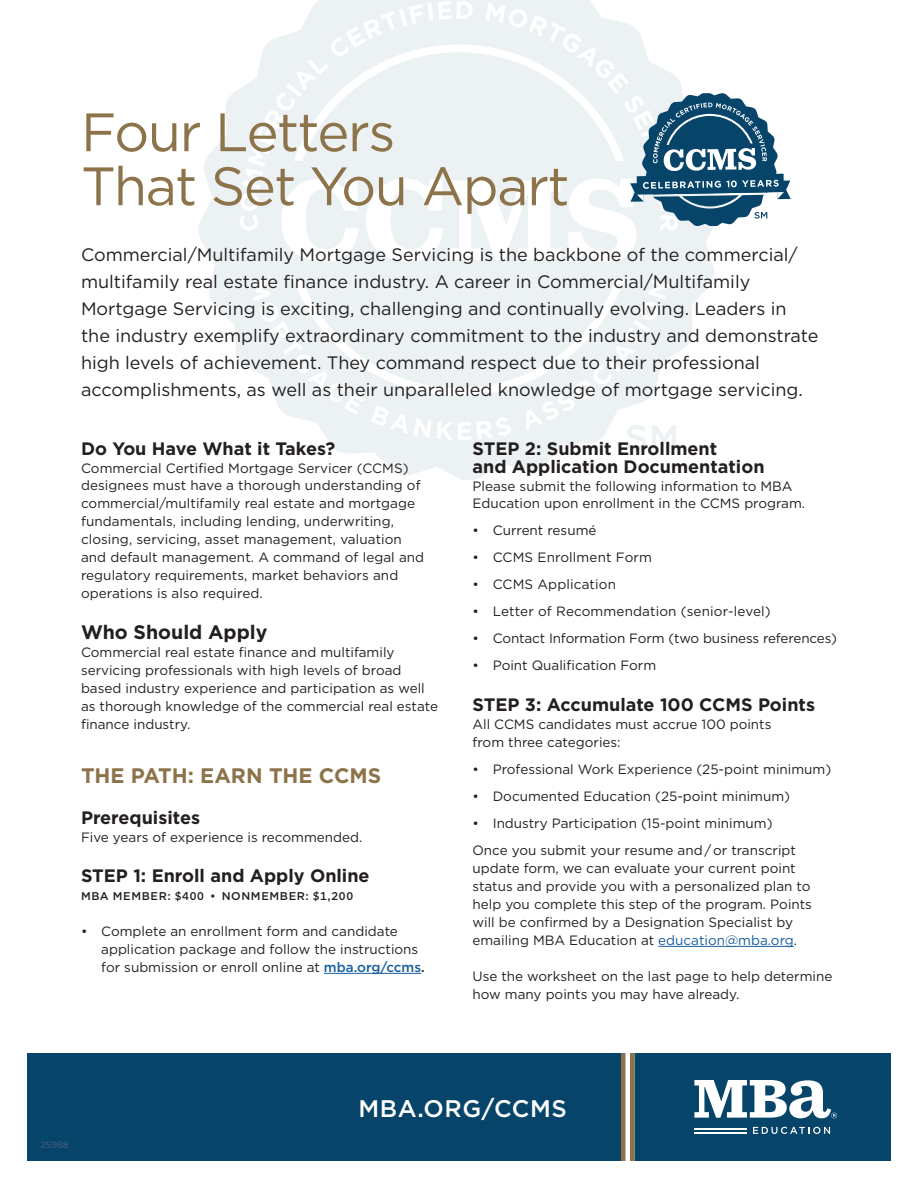
<style>
.page{position:relative;width:918px;height:1188px;background:#fff}
.page>*{position:absolute;margin:0;border:0;box-sizing:border-box;transform-origin:0 0}
.t1{font:54px/54px "Gotham";letter-spacing:-.025em;color:#8d734a}
.t2{font:500 24px "Gotham";letter-spacing:.025em;color:#fff}
.t3{font:700 21px "Gotham";color:#8d734a}
.t4{font:700 19.5px "Gotham";color:#231f20}
.t5{font:18px/27px "Gotham";color:#231f20}
.t6{font:700 18px/18px "Gotham";color:#231f20}
.t7{font:13.5px/18px "Gotham";color:#231f20}
.t8{font:500 11.25px "Gotham";letter-spacing:.055em;color:#231f20}
.t9{font:9px "Gotham";color:#4a6283}
.s1{font-weight:500;color:#175d9e}
.s2{font-weight:500}
.s3{color:#175d9e}
</style>
<div class="page">
<svg style="left:198px;top:0;width:516px;height:479px"></svg>
<svg style="left:249px;top:279px;width:427px;height:171px"></svg>
<hr style="left:324px;top:973px;width:97px;height:1px;background:#175d9e">
<hr style="left:658px;top:946px;width:136px;height:1px;background:#175d9e">
<div style="left:27px;top:1053px;width:864px;height:108px;background:#07446a"></div>
<hr style="left:694px;top:1132px;width:53px;height:2px;background:#fff">
<hr style="left:694px;top:1128px;width:53px;height:2px;background:#fff">
<svg style="left:753px;top:1127px;width:77px;height:7px"></svg>
<svg style="left:694px;top:1080px;width:143px;height:38px"></svg>
<svg style="left:625px;top:1053px;width:5px;height:108px"></svg>
<hr style="left:621px;top:1053px;width:4px;height:108px;background:#8d734a">
<hr style="left:630px;top:1053px;width:4px;height:108px;background:#8d734a">
<svg style="left:240px;top:1px;width:551px;height:261px"></svg>
<h1 class="t1" style="left:81px;top:104px;width:490px">Four Letters<br>That Set You Apart</h1>
<p class="t5" style="left:81px;top:241px;width:739px">Commercial/Multifamily Mortgage Servicing is the backbone of the commercial/ multifamily real estate finance industry. A career in Commercial/Multifamily Mortgage Servicing is exciting, challenging and continually evolving. Leaders in the industry exemplify extraordinary commitment to the industry and demonstrate high levels of achievement. They command respect due to their professional accomplishments, as well as their unparalleled knowledge of mortgage servicing.</p>
<h3 class="t6" style="left:81px;top:439px;width:256px">Do You Have What it Takes?</h3>
<p class="t7" style="left:81px;top:458px;width:345px">Commercial Certified Mortgage Servicer (CCMS) designees must have a thorough understanding of commercial/multifamily real estate and mortgage fundamentals, including lending, underwriting, closing, servicing, asset management, valuation and default management. A command of legal and regulatory requirements, market behaviors and operations is also required.</p>
<h3 class="t4" style="left:81px;top:619px;width:188px">Who Should Apply</h3>
<p class="t7" style="left:81px;top:643px;width:359px">Commercial real estate finance and multifamily servicing professionals with high levels of broad based industry experience and participation as well as thorough knowledge of the commercial real estate finance industry.</p>
<h3 class="t3" style="left:81px;top:762px;width:302px">THE PATH: EARN THE CCMS</h3>
<h3 class="t6" style="left:81px;top:808px;width:121px">Prerequisites</h3>
<p class="t7" style="left:81px;top:827px;width:283px">Five years of experience is recommended.</p>
<h3 class="t6" style="left:81px;top:867px;width:290px">STEP 1: Enroll and Apply Online</h3>
<p class="t8" style="left:81px;top:889px;width:274px">MBA MEMBER: $400 • NONMEMBER: $1,200</p>
<p class="t7" style="left:101px;top:922px;width:325px;text-indent:-20px">• Complete an enrollment form and candidate application package and follow the instructions for submission or enroll online at <span class="s1">mba.org/ccms</span><span class="s2">.</span></p>
<h3 class="t6" style="left:472px;top:439px;width:294px">STEP 2: Submit Enrollment<br>and Application Documentation</h3>
<p class="t7" style="left:472px;top:476px;width:334px">Please submit the following information to MBA<br>Education upon enrollment in the CCMS program.</p>
<p class="t7" style="left:472px;top:521px;width:126px">• Current resumé</p>
<p class="t7" style="left:472px;top:548px;width:181px">• CCMS Enrollment Form</p>
<p class="t7" style="left:472px;top:575px;width:145px">• CCMS Application</p>
<p class="t7" style="left:472px;top:602px;width:300px">• Letter of Recommendation (senior-level)</p>
<p class="t7" style="left:472px;top:629px;width:366px">• Contact Information Form (two business references)</p>
<p class="t7" style="left:472px;top:656px;width:185px">• Point Qualification Form</p>
<h3 class="t6" style="left:472px;top:696px;width:344px">STEP 3: Accumulate 100 CCMS Points</h3>
<p class="t7" style="left:472px;top:715px;width:300px">All CCMS candidates must accrue 100 points from three categories:</p>
<p class="t7" style="left:472px;top:760px;width:360px">• Professional Work Experience (25-point minimum)</p>
<p class="t7" style="left:472px;top:787px;width:319px">• Documented Education (25-point minimum)</p>
<p class="t7" style="left:472px;top:809px;width:325px;line-height:27px">• Industry Participation (15-point minimum)<br>Once you submit your resume and / or transcript</p>
<p class="t7" style="left:472px;top:859px;width:341px">update form, we can evaluate your current point status and provide you with a personalized plan to help you complete this step of the program. Points will be confirmed by a Designation Specialist by emailing MBA Education at <span class="s3">education@mba.org</span>.</p>
<p class="t7" style="left:472px;top:967px;width:361px">Use the worksheet on the last page to help determine how many points you may have already.</p>
<p class="t9" style="left:40px;top:1139px;width:30px">25988</p>
<h2 class="t2" style="left:359px;top:1092px;width:210px">MBA.ORG/CCMS</h2>
</div>
